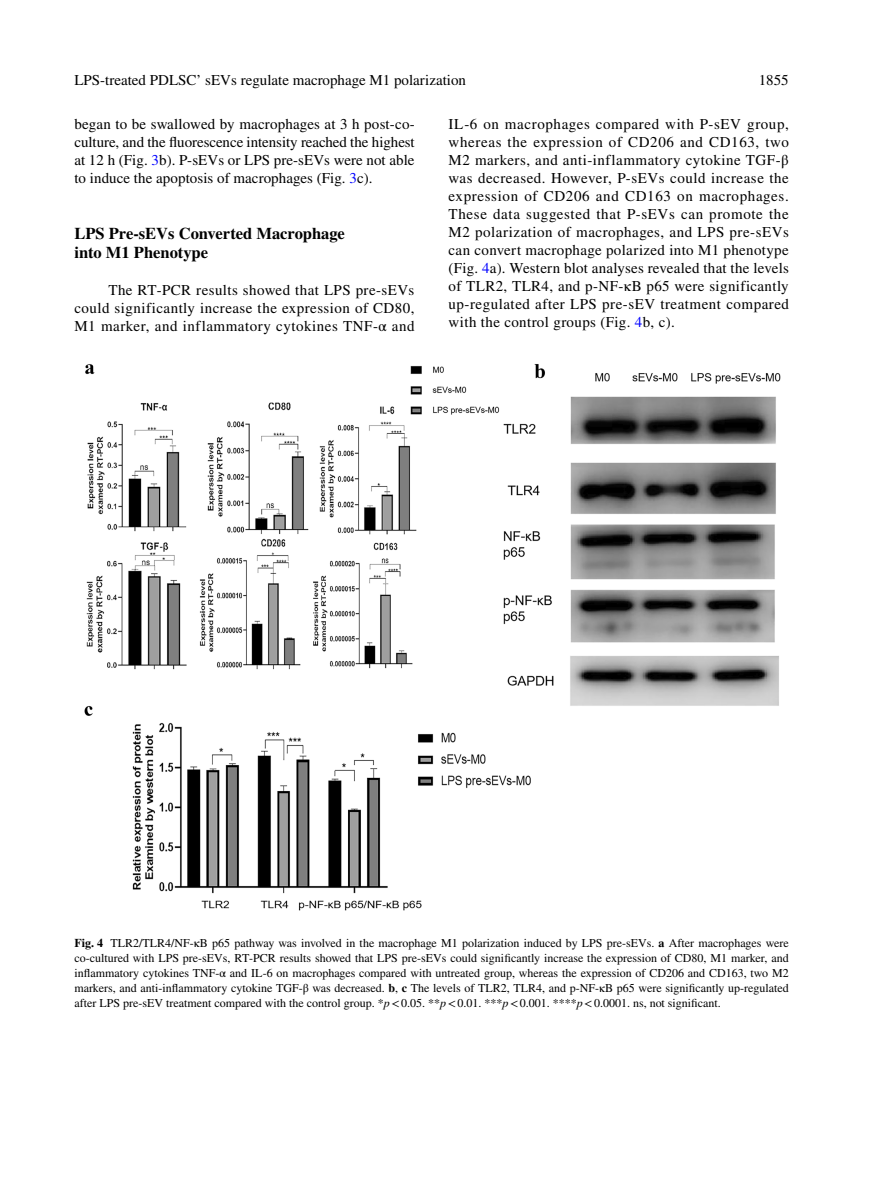
<style>
.page{position:relative;width:893px;height:1187px;background:#fff}
.page>*{position:absolute;margin:0;border:0;box-sizing:border-box;transform-origin:0 0}
.t1{font:700 16.5px/18.8px "STIX";color:#000}
.t2{font:15px/18px "STIX";letter-spacing:.03em;color:#000;text-align:justify}
.t3{font:15px "STIX Regular 2";color:#000}
.t4{font:12px/15px "STIX";color:#000;text-align:justify}
.s1{color:#00f}
.s2{font-weight:700}
.s3{font-style:italic}
</style>
<div class="page">
<img style="left:84px;top:364px;width:697px;height:547px">
<p class="t3" style="left:74px;top:70px;width:393px">LPS-treated PDLSC’ sEVs regulate macrophage M1 polarization</p>
<p class="t2" style="left:759px;top:72px;width:31px">1855</p>
<p class="t2" style="left:74px;top:116px;width:342px">began to be swallowed by macrophages at 3 h post-co&shy;culture, and the fluorescence intensity reached the highest at 12 h (Fig. <span class="s1">3</span>b). P-sEVs or LPS pre-sEVs were not able to induce the apoptosis of macrophages (Fig. <span class="s1">3</span>c).</p>
<p class="t2" style="left:449px;top:116px;width:342px">IL-6 on macrophages compared with P-sEV group, whereas the expression of CD206 and CD163, two M2 markers, and anti-inflammatory cytokine TGF-β was decreased. However, P-sEVs could increase the expression of CD206 and CD163 on macrophages.<br>These data suggested that P-sEVs can promote the M2 polarization of macrophages, and LPS pre-sEVs can convert macrophage polarized into M1 phenotype (Fig. <span class="s1">4</span>a). Western blot analyses revealed that the levels of TLR2, TLR4, and p-NF-κB p65 were significantly up-regulated after LPS pre-sEV treatment compared with the control groups (Fig. <span class="s1">4</span>b, c).</p>
<p class="t1" style="left:74px;top:224px;width:272px">LPS Pre‑sEVs Converted Macrophage into M1 Phenotype</p>
<p class="t2" style="left:74px;top:282px;width:342px;text-indent:34px">The RT-PCR results showed that LPS pre-sEVs could significantly increase the expression of CD80, M1 marker, and inflammatory cytokines TNF-α and</p>
<p class="t4" style="left:74px;top:936px;width:716px"><span class="s2">Fig. 4</span> TLR2/TLR4/NF-κB p65 pathway was involved in the macrophage M1 polarization induced by LPS pre-sEVs. <span class="s2">a</span> After macrophages were co-cultured with LPS pre-sEVs, RT-PCR results showed that LPS pre-sEVs could significantly increase the expression of CD80, M1 marker, and inflammatory cytokines TNF-α and IL-6 on macrophages compared with untreated group, whereas the expression of CD206 and CD163, two M2 markers, and anti-inflammatory cytokine TGF-β was decreased. <span class="s2">b</span>, <span class="s2">c</span> The levels of TLR2, TLR4, and p-NF-κB p65 were significantly up-regulated after LPS pre-sEV treatment compared with the control group. *<span class="s3">p</span>&lt;0.05. **<span class="s3">p</span>&lt;0.01. ***<span class="s3">p</span>&lt;0.001. ****<span class="s3">p</span>&lt;0.0001. ns, not significant.</p>
</div>
